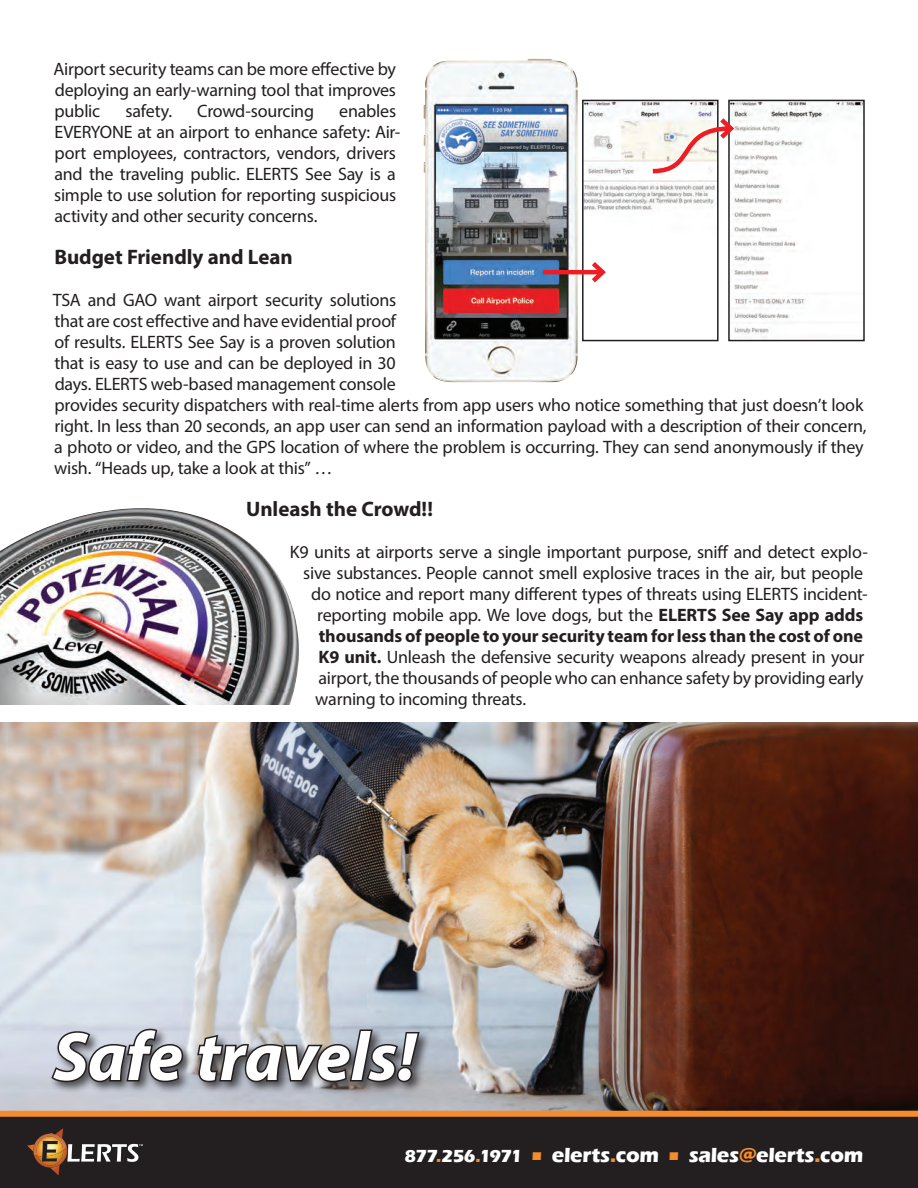
<style>
.page{position:relative;width:918px;height:1188px;background:#fff}
.page>*{position:absolute;margin:0;border:0;box-sizing:border-box;transform-origin:0 0}
.t1{font:italic 700 69px "Myriad Pro";letter-spacing:-.005em;color:#fff}
.t2{font:700 21px "Myriad Pro";letter-spacing:-.005em;color:#231f20}
.t3{font:700 21px "Eras ITC";letter-spacing:-.015em;color:#fff}
.t4{font:18px/21px "Myriad Pro";letter-spacing:-.015em;color:#231f20}
.t5{font:700 18px "Myriad Pro";letter-spacing:-.005em;color:#231f20}
.t6{font:700 18px "Eras ITC";letter-spacing:-.045em;color:#fff}
.s1{font-weight:700}
.s2{color:#f68c2b}
.s3{font-size:45px;color:#f68c2b}
</style>
<div class="page">
<img style="left:0;top:722px;width:918px;height:389px">
<div style="left:0;top:1114px;width:918px;height:74px;background:#231f20"></div>
<svg style="left:27px;top:1128px;width:116px;height:48px"></svg>
<div style="left:0;top:1111px;width:918px;height:6px;background:#f68c2b"></div>
<img style="left:424px;top:59px;width:153px;height:323px">
<img style="left:585px;top:103px;width:131px;height:172px">
<div style="left:582px;top:100px;width:137px;height:241px;border:2px solid #231f20"></div>
<img style="left:731px;top:103px;width:131px;height:235px">
<div style="left:728px;top:100px;width:137px;height:241px;border:2px solid #231f20"></div>
<svg style="left:648px;top:114px;width:90px;height:62px"></svg>
<hr style="left:543px;top:270px;width:60px;height:4px;background:#ee1d23">
<svg style="left:587px;top:257px;width:22px;height:26px"></svg>
<div style="left:49px;top:1026px;width:383px;height:68px;background:#231f20;opacity:.75"></div>
<svg style="left:49px;top:1027px;width:136px;height:57px;background:#797a81"></svg>
<svg style="left:195px;top:1028px;width:227px;height:56px;background:#727276"></svg>
<img style="left:0;top:508px;width:299px;height:197px">
<p class="t4" style="left:53px;top:58px;width:344px;text-align:justify">Airport security teams can be more effective by deploying an early-warning tool that improves public</p>
<p class="t4" style="left:125px;top:100px;width:48px">safety.</p>
<p class="t4" style="left:197px;top:100px;width:118px">Crowd-sourcing</p>
<p class="t4" style="left:54px;top:100px;width:348px;text-indent:285px">enables EVERYONE at an airport to enhance safety: Air&shy;port employees, contractors, vendors, drivers and the traveling public. ELERTS See Say is a simple to use solution for reporting suspicious activity and other security concerns.</p>
<p class="t2" style="left:54px;top:243px;width:240px">Budget Friendly and Lean</p>
<p class="t4" style="left:53px;top:289px;width:815px">TSA and GAO want airport security solutions<br>that are cost effective and have evidential proof<br>of results. ELERTS See Say is a proven solution<br>that is easy to use and can be deployed in 30<br>days. ELERTS web-based management console<br>provides security dispatchers with real-time alerts from app users who notice something that just doesn’t look right. In less than 20 seconds, an app user can send an information payload with a description of their concern, a photo or video, and the GPS location of where the problem is occurring. They can send anonymously if they wish. “Heads up, take a look at this” …</p>
<p class="t2" style="left:246px;top:495px;width:188px">Unleash the Crowd!!</p>
<p class="t4" style="left:290px;top:541px;width:579px">K9 units at airports serve a single important purpose, sniff and detect explo-</p>
<p class="t4" style="left:303px;top:562px;width:562px">sive substances. People cannot smell explosive traces in the air, but people</p>
<p class="t4" style="left:311px;top:583px;width:558px">do notice and report many different types of threats using ELERTS incident-</p>
<p class="t4" style="left:317px;top:604px;width:548px">reporting mobile app. We love dogs, but the <span class="s1">ELERTS See Say app adds</span></p>
<p class="t5" style="left:319px;top:624px;width:546px">thousands of people to your security team for less than the cost of one</p>
<p class="t4" style="left:319px;top:646px;width:547px"><span class="s1">K9 unit.</span> Unleash the defensive security weapons already present in your</p>
<p class="t4" style="left:318px;top:667px;width:547px">airport, the thousands of people who can enhance safety by providing early</p>
<p class="t4" style="left:315px;top:688px;width:213px">warning to incoming threats.</p>
<h1 class="t1" style="left:53px;top:1012px;width:364px">Safe travels!</h1>
<p class="t6" style="left:405px;top:1145px;width:119px">877<span class="s2">.</span>256<span class="s2">.</span>1971</p>
<p class="t3" style="left:531px;top:1143px;width:334px"><span class="s3">.</span> elerts<span class="s2">.</span>com <span class="s3">.</span> sales<span class="s2">@</span>elerts<span class="s2">.</span>com</p>
</div>
